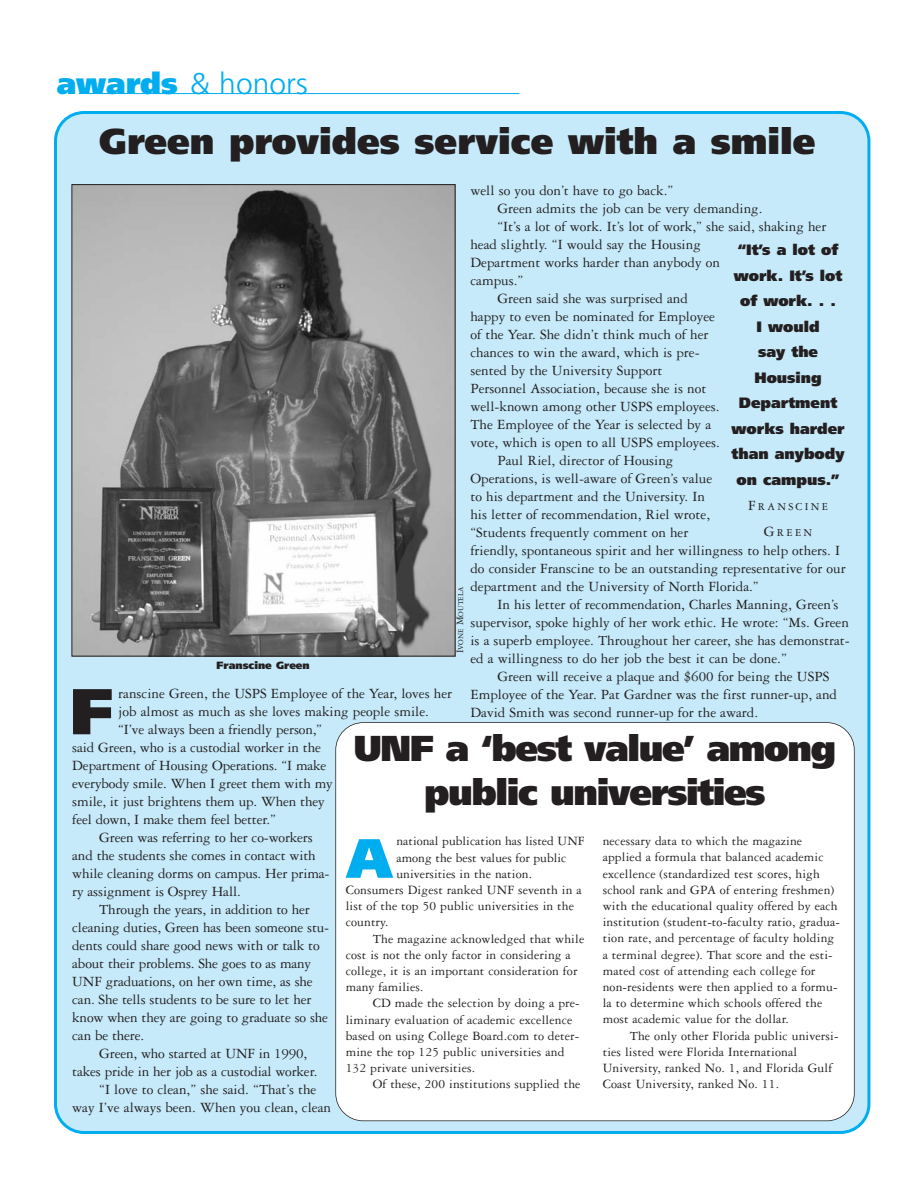
<style>
.page{position:relative;width:918px;height:1188px;background:#fff}
.page>*{position:absolute;margin:0;border:0;box-sizing:border-box;transform-origin:0 0}
.t1{font:900 64.65px "Frutiger";color:#231f20}
.t2{font:900 55.35px "Frutiger";color:#00aeef}
.t3{font:900 36px/43.2px "Frutiger";letter-spacing:-.035em;color:#231f20;text-align:center}
.t4{font:900 36px "Frutiger";color:#231f20}
.t5{font:300 30px "Frutiger";color:#00aeef}
.t6{font:15px "Garamond Three";color:#231f20}
.t7{font:900 15px/25.5px "Frutiger";color:#231f20;text-align:center}
.t8{font:13.5px/16.2px "Garamond Three";letter-spacing:.01em;color:#231f20}
.t9{font:11.25px "Garamond Three";letter-spacing:.2em;color:#231f20}
.t10{font:900 10.5px "Frutiger";color:#231f20}
.t11{font:7.8px "Garamond Three";color:#231f20}
.s1{font-weight:900}
.s2{font-size:15px}
.s3{font-size:10.5px}
</style>
<div class="page">
<div style="left:54px;top:111px;width:816px;height:1023px;background:#c6eafa"></div>
<hr style="left:79px;top:93px;width:440px;height:1px;background:#00aeef">
<img style="left:74px;top:186px;width:380px;height:469px">
<div style="left:336px;top:723px;width:518px;height:398px;background:#fff;border-radius:27px"></div>
<div style="left:335px;top:722px;width:520px;height:399px;border:2px solid #231f20;border-radius:28px"></div>
<h3 class="t5" style="left:57px;top:72px;width:252px"><span class="s1">awards</span> &amp; honors</h3>
<h3 class="t4" style="left:99px;top:127px;width:718px">Green provides service with a smile</h3>
<p class="t6" style="left:470px;top:185px;width:204px">well so you don’t have to go back.”</p>
<p class="t6" style="left:497px;top:203px;width:267px">Green admits the job can be very demanding.</p>
<p class="t6" style="left:497px;top:221px;width:331px">“It’s a lot of work. It’s lot of work,” she said, shaking her</p>
<p class="t6" style="left:470px;top:239px;width:232px">head slightly. “I would say the Housing</p>
<p class="t6" style="left:470px;top:257px;width:251px">Department works harder than anybody on</p>
<p class="t6" style="left:470px;top:275px;width:54px">campus.”</p>
<p class="t6" style="left:497px;top:293px;width:192px">Green said she was surprised and</p>
<p class="t6" style="left:470px;top:311px;width:246px">happy to even be nominated for Employee</p>
<p class="t6" style="left:470px;top:329px;width:240px">of the Year. She didn’t think much of her</p>
<p class="t6" style="left:470px;top:347px;width:231px">chances to win the award, which is pre-</p>
<p class="t6" style="left:470px;top:365px;width:194px">sented by the University Support</p>
<p class="t6" style="left:470px;top:383px;width:237px">Personnel Association, because she is not</p>
<p class="t6" style="left:470px;top:401px;width:251px">well-known among other USPS employees.</p>
<p class="t6" style="left:470px;top:419px;width:242px">The Employee of the Year is selected by a</p>
<p class="t6" style="left:470px;top:437px;width:251px">vote, which is open to all USPS employees.</p>
<p class="t6" style="left:497px;top:455px;width:178px">Paul Riel, director of Housing</p>
<p class="t6" style="left:470px;top:473px;width:243px">Operations, is well-aware of Green’s value</p>
<p class="t6" style="left:470px;top:491px;width:236px">to his department and the University. In</p>
<p class="t6" style="left:470px;top:509px;width:241px">his letter of recommendation, Riel wrote,</p>
<p class="t6" style="left:470px;top:527px;width:220px">“Students frequently comment on her</p>
<p class="t6" style="left:470px;top:545px;width:371px">friendly, spontaneous spirit and her willingness to help others. I</p>
<p class="t6" style="left:470px;top:563px;width:377px">do consider Franscine to be an outstanding representative for our</p>
<p class="t6" style="left:470px;top:581px;width:290px">department and the University of North Florida.”</p>
<p class="t6" style="left:497px;top:599px;width:343px">In his letter of recommendation, Charles Manning, Green’s</p>
<p class="t6" style="left:470px;top:617px;width:380px">supervisor, spoke highly of her work ethic. He wrote: “Ms. Green</p>
<p class="t6" style="left:470px;top:635px;width:381px">is a superb employee. Throughout her career, she has demonstrat-</p>
<p class="t6" style="left:470px;top:653px;width:318px">ed a willingness to do her job the best it can be done.”</p>
<p class="t6" style="left:497px;top:671px;width:334px">Green will receive a plaque and $600 for being the USPS</p>
<p class="t6" style="left:470px;top:689px;width:368px">Employee of the Year. Pat Gardner was the first runner-up, and</p>
<p class="t6" style="left:470px;top:707px;width:289px">David Smith was second runner-up for the award.</p>
<p class="t7" style="left:732px;top:239px;width:115px">“It’s a lot of work. It’s lot of work. . .<br>I would<br>say the<br>Housing<br>Department works harder than anybody on campus.”</p>
<p class="t9" style="left:748px;top:503px;width:81px"><span class="s2">F</span>RANSCINE</p>
<p class="t9" style="left:764px;top:529px;width:50px"><span class="s2">G</span>REEN</p>
<p class="t11" style="left:458px;top:653px;width:68px;rotate:-90deg"><span class="s3">I</span>VONE <span class="s3">M</span>OUTELA</p>
<p class="t10" style="left:216px;top:661px;width:95px">Franscine Green</p>
<h1 class="t1" style="left:70px;top:686px;width:45px">F</h1>
<p class="t6" style="left:118px;top:689px;width:335px">ranscine Green, the USPS Employee of the Year, loves her</p>
<p class="t6" style="left:118px;top:707px;width:312px">job almost as much as she loves making people smile.</p>
<p class="t6" style="left:118px;top:725px;width:205px">“I’ve always been a friendly person,”</p>
<p class="t6" style="left:72px;top:743px;width:250px">said Green, who is a custodial worker in the</p>
<p class="t6" style="left:72px;top:761px;width:256px">Department of Housing Operations. “I make</p>
<p class="t6" style="left:72px;top:779px;width:262px">everybody smile. When I greet them with my</p>
<p class="t6" style="left:72px;top:797px;width:254px">smile, it just brightens them up. When they</p>
<p class="t6" style="left:72px;top:815px;width:205px">feel down, I make them feel better.”</p>
<p class="t6" style="left:99px;top:833px;width:215px">Green was referring to her co-workers</p>
<p class="t6" style="left:72px;top:851px;width:245px">and the students she comes in contact with</p>
<p class="t6" style="left:72px;top:869px;width:259px">while cleaning dorms on campus. Her prima-</p>
<p class="t6" style="left:72px;top:887px;width:170px">ry assignment is Osprey Hall.</p>
<p class="t6" style="left:99px;top:905px;width:212px">Through the years, in addition to her</p>
<p class="t6" style="left:72px;top:923px;width:258px">cleaning duties, Green has been someone stu-</p>
<p class="t6" style="left:72px;top:941px;width:249px">dents could share good news with or talk to</p>
<p class="t6" style="left:72px;top:959px;width:241px">about their problems. She goes to as many</p>
<p class="t6" style="left:72px;top:977px;width:242px">UNF graduations, on her own time, as she</p>
<p class="t6" style="left:72px;top:995px;width:241px">can. She tells students to be sure to let her</p>
<p class="t6" style="left:72px;top:1013px;width:257px">know when they are going to graduate so she</p>
<p class="t6" style="left:72px;top:1031px;width:73px">can be there.</p>
<p class="t6" style="left:99px;top:1049px;width:210px">Green, who started at UNF in 1990,</p>
<p class="t6" style="left:72px;top:1067px;width:247px">takes pride in her job as a custodial worker.</p>
<p class="t6" style="left:99px;top:1085px;width:219px">“I love to clean,” she said. “That’s the</p>
<p class="t6" style="left:72px;top:1103px;width:260px">way I’ve always been. When you clean, clean</p>
<h3 class="t3" style="left:353px;top:730px;width:484px">UNF a ‘best value’ among public universities</h3>
<h2 class="t2" style="left:346px;top:836px;width:48px">A</h2>
<p class="t8" style="left:397px;top:834px;width:190px">national publication has listed UNF</p>
<p class="t8" style="left:603px;top:834px;width:239px">necessary data to which the magazine applied a formula that balanced academic excellence (standardized test scores, high school rank and GPA of entering freshmen) with the educational quality offered by each institution (student-to-faculty ratio, gradua&shy;tion rate, and percentage of faculty holding a terminal degree). That score and the esti&shy;mated cost of attending each college for non-residents were then applied to a formu&shy;la to determine which schools offered the most academic value for the dollar.</p>
<p class="t8" style="left:603px;top:1029px;width:237px;text-indent:27px">The only other Florida public universi&shy;ties listed were Florida International University, ranked No. 1, and Florida Gulf Coast University, ranked No. 11.</p>
<p class="t8" style="left:397px;top:851px;width:172px">among the best values for public</p>
<p class="t8" style="left:397px;top:867px;width:137px">universities in the nation.</p>
<p class="t8" style="left:346px;top:883px;width:237px">Consumers Digest ranked UNF seventh in a</p>
<p class="t8" style="left:346px;top:899px;width:230px">list of the top 50 public universities in the</p>
<p class="t8" style="left:346px;top:915px;width:44px">country.</p>
<p class="t8" style="left:373px;top:932px;width:213px">The magazine acknowledged that while</p>
<p class="t8" style="left:346px;top:948px;width:227px">cost is not the only factor in considering a</p>
<p class="t8" style="left:346px;top:964px;width:233px">college, it is an important consideration for</p>
<p class="t8" style="left:346px;top:980px;width:79px">many families.</p>
<p class="t8" style="left:373px;top:996px;width:209px">CD made the selection by doing a pre-</p>
<p class="t8" style="left:346px;top:1013px;width:228px">liminary evaluation of academic excellence</p>
<p class="t8" style="left:346px;top:1029px;width:235px">based on using College Board.com to deter-</p>
<p class="t8" style="left:346px;top:1045px;width:220px">mine the top 125 public universities and</p>
<p class="t8" style="left:346px;top:1061px;width:131px">132 private universities.</p>
<p class="t8" style="left:373px;top:1077px;width:209px">Of these, 200 institutions supplied the</p>
</div>
